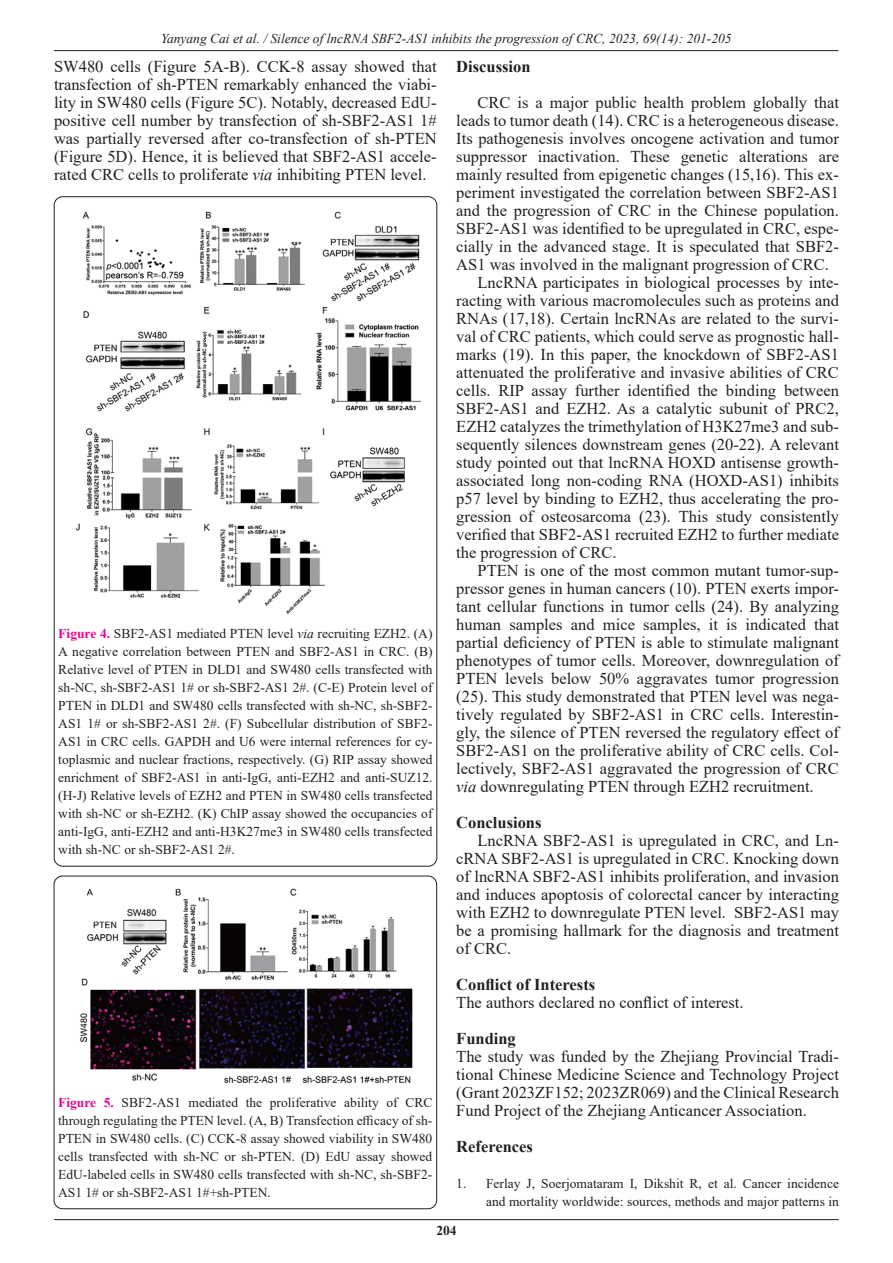
<style>
.page{position:relative;width:893px;height:1263px;background:#fff}
.page>*{position:absolute;margin:0;border:0;box-sizing:border-box;transform-origin:0 0}
.t1{font:16.5px/18px "Times New Roman";color:#231f20;text-align:justify}
.t2{font:700 16.5px "Times New Roman";color:#231f20}
.t3{font:13.5px/18px "Times New Roman";color:#231f20;text-align:justify}
.t4{font:italic 13.5px "Times New Roman";color:#231f20}
.t5{font:700 13.5px "Times New Roman";color:#231f20}
.s1{font-style:italic}
.s2{font-weight:700;color:#ed028c}
</style>
<div class="page">
<hr style="left:54px;top:50px;width:784px;height:1px;background:#231f20">
<hr style="left:54px;top:1219px;width:785px;height:1px;background:#231f20">
<div style="left:54px;top:876px;width:383px;height:333px;border:1px solid #231f20;border-radius:9px"></div>
<img style="left:80px;top:888px;width:333px;height:196px">
<img style="left:76px;top:211px;width:345px;height:404px">
<p class="t4" style="left:161px;top:29px;width:572px">Yanyang Cai et al. / Silence of lncRNA SBF2-AS1 inhibits the progression of CRC, 2023, 69(14): 201-205</p>
<p class="t1" style="left:54px;top:57px;width:384px">SW480 cells (Figure 5A-B). CCK-8 assay showed that transfection of sh-PTEN remarkably enhanced the viabi&shy;lity in SW480 cells (Figure 5C). Notably, decreased EdU&shy;positive cell number by transfection of sh-SBF2-AS1 1# was partially reversed after co-transfection of sh-PTEN (Figure 5D). Hence, it is believed that SBF2-AS1 accele&shy;rated CRC cells to proliferate <span class="s1">via</span> inhibiting PTEN level.</p>
<p class="t2" style="left:456px;top:55px;width:76px">Discussion</p>
<p class="t1" style="left:456px;top:93px;width:384px;text-indent:21px">CRC is a major public health problem globally that leads to tumor death (14). CRC is a heterogeneous disease.<br>Its pathogenesis involves oncogene activation and tumor suppressor inactivation. These genetic alterations are mainly resulted from epigenetic changes (15,16). This ex&shy;periment investigated the correlation between SBF2-AS1 and the progression of CRC in the Chinese population.<br>SBF2-AS1 was identified to be upregulated in CRC, espe&shy;cially in the advanced stage. It is speculated that SBF2- AS1 was involved in the malignant progression of CRC.</p>
<p class="t1" style="left:456px;top:273px;width:384px;text-indent:21px">LncRNA participates in biological processes by inte&shy;racting with various macromolecules such as proteins and RNAs (17,18). Certain lncRNAs are related to the survi&shy;val of CRC patients, which could serve as prognostic hall&shy;marks (19). In this paper, the knockdown of SBF2-AS1 attenuated the proliferative and invasive abilities of CRC cells. RIP assay further identified the binding between SBF2-AS1 and EZH2. As a catalytic subunit of PRC2, EZH2 catalyzes the trimethylation of H3K27me3 and sub&shy;sequently silences downstream genes (20-22). A relevant study pointed out that lncRNA HOXD antisense growth&shy;associated long non-coding RNA (HOXD-AS1) inhibits p57 level by binding to EZH2, thus accelerating the pro&shy;gression of osteosarcoma (23). This study consistently verified that SBF2-AS1 recruited EZH2 to further mediate the progression of CRC.</p>
<p class="t1" style="left:456px;top:561px;width:384px;text-indent:21px">PTEN is one of the most common mutant tumor-sup&shy;pressor genes in human cancers (10). PTEN exerts impor&shy;tant cellular functions in tumor cells (24). By analyzing human samples and mice samples, it is indicated that partial deficiency of PTEN is able to stimulate malignant phenotypes of tumor cells. Moreover, downregulation of PTEN levels below 50% aggravates tumor progression (25). This study demonstrated that PTEN level was nega&shy;tively regulated by SBF2-AS1 in CRC cells. Interestin&shy;gly, the silence of PTEN reversed the regulatory effect of SBF2-AS1 on the proliferative ability of CRC cells. Col&shy;lectively, SBF2-AS1 aggravated the progression of CRC <span class="s1">via</span> downregulating PTEN through EZH2 recruitment.</p>
<p class="t2" style="left:456px;top:811px;width:87px">Conclusions</p>
<p class="t1" style="left:456px;top:831px;width:384px;text-indent:21px">LncRNA SBF2-AS1 is upregulated in CRC, and Ln&shy;cRNA SBF2-AS1 is upregulated in CRC. Knocking down of lncRNA SBF2-AS1 inhibits proliferation, and invasion and induces apoptosis of colorectal cancer by interacting with EZH2 to downregulate PTEN level. SBF2-AS1 may be a promising hallmark for the diagnosis and treatment of CRC.</p>
<p class="t2" style="left:456px;top:973px;width:141px">Conflict of Interests</p>
<p class="t1" style="left:456px;top:993px;width:289px">The authors declared no conflict of interest.</p>
<p class="t2" style="left:456px;top:1027px;width:61px">Funding</p>
<p class="t1" style="left:456px;top:1047px;width:384px">The study was funded by the Zhejiang Provincial Tradi&shy;tional Chinese Medicine Science and Technology Project (Grant 2023ZF152; 2023ZR069) and the Clinical Research Fund Project of the Zhejiang Anticancer Association.</p>
<p class="t2" style="left:456px;top:1135px;width:78px">References</p>
<p class="t3" style="left:456px;top:1174px;width:384px;text-align:right">1. Ferlay J, Soerjomataram I, Dikshit R, et al. Cancer incidence and mortality worldwide: sources, methods and major patterns in</p>
<p class="t3" style="left:58px;top:624px;width:376px"><span class="s2">Figure 4.</span> SBF2-AS1 mediated PTEN level <span class="s1">via</span> recruiting EZH2. (A)<br>A negative correlation between PTEN and SBF2-AS1 in CRC. (B)<br>Relative level of PTEN in DLD1 and SW480 cells transfected with sh-NC, sh-SBF2-AS1 1# or sh-SBF2-AS1 2#. (C-E) Protein level of PTEN in DLD1 and SW480 cells transfected with sh-NC, sh-SBF2- AS1 1# or sh-SBF2-AS1 2#. (F) Subcellular distribution of SBF2- AS1 in CRC cells. GAPDH and U6 were internal references for cy&shy;toplasmic and nuclear fractions, respectively. (G) RIP assay showed enrichment of SBF2-AS1 in anti-IgG, anti-EZH2 and anti-SUZ12. (H-J) Relative levels of EZH2 and PTEN in SW480 cells transfected with sh-NC or sh-EZH2. (K) ChIP assay showed the occupancies of anti-IgG, anti-EZH2 and anti-H3K27me3 in SW480 cells transfected with sh-NC or sh-SBF2-AS1 2#.</p>
<p class="t3" style="left:58px;top:1092px;width:376px"><span class="s2">Figure 5.</span> SBF2-AS1 mediated the proliferative ability of CRC through regulating the PTEN level. (A, B) Transfection efficacy of sh-PTEN in SW480 cells. (C) CCK-8 assay showed viability in SW480 cells transfected with sh-NC or sh-PTEN. (D) EdU assay showed EdU-labeled cells in SW480 cells transfected with sh-NC, sh-SBF2- AS1 1# or sh-SBF2-AS1 1#+sh-PTEN.</p>
<p class="t5" style="left:436px;top:1220px;width:22px">204</p>
</div>
